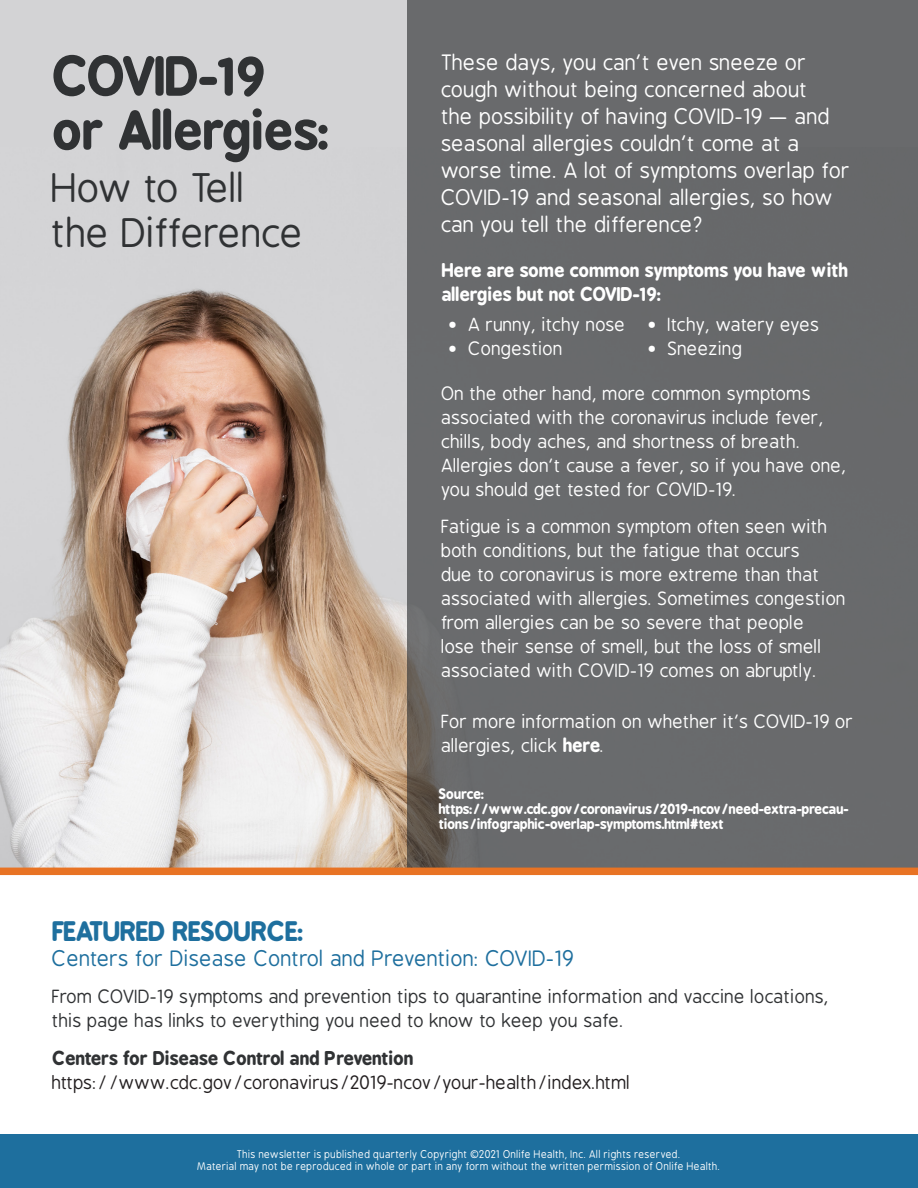
<style>
.page{position:relative;width:918px;height:1188px;background:#fff}
.page>*{position:absolute;margin:0;border:0;box-sizing:border-box;transform-origin:0 0}
.t1{font:700 51px/54px "B Preplay";letter-spacing:-.01em;color:#303234}
.t2{font:39px/45px "B Preplay";letter-spacing:-.01em;color:#303234}
.t3{font:700 25.5px "B Preplay";color:#1e6f9e}
.t4{font:21px/27px "B Preplay";color:#fff}
.t5{font:21px "B Preplay";color:#1e6f9e}
.t6{font:18px/24px "B Preplay";color:#fff}
.t7{font:18px/24px "B Preplay";color:#303234}
.t8{font:18px "B Preplay";color:#231f20}
.t9{font:700 18px/24px "B Preplay";color:#fff}
.t10{font:700 18px "B Preplay";color:#303234}
.t11{font:700 13.5px/15px "B Preplay";letter-spacing:-.01em;color:#fff}
.orange_paragraph_hea{font:10.5px/12px "B Preplay";letter-spacing:.025em;color:#fff;text-align:center;scale:.95 1}
.s1{font-weight:700}
</style>
<div class="page">
<div style="left:0;top:1134px;width:918px;height:54px;background:#1e6f9e"></div>
<div style="left:0;top:0;width:918px;height:868px;background:#d3d3d5"></div>
<img style="left:0;top:289px;width:407px;height:579px">
<div style="left:407px;top:0;width:511px;height:871px;background:#696a6c"></div>
<div style="left:0;top:868px;width:918px;height:7px;background:#e87324"></div>
<p class="t1" style="left:53px;top:50px;width:278px">COVID-19 or Allergies:</p>
<p class="t2" style="left:53px;top:166px;width:254px">How to Tell the Difference</p>
<p class="t4" style="left:442px;top:50px;width:411px">These days, you can’t even sneeze or cough without being concerned about<br>the possibility of having COVID-19 — and seasonal allergies couldn’t come at a worse time. A lot of symptoms overlap for COVID-19 and seasonal allergies, so how can you tell the difference?</p>
<p class="t9" style="left:442px;top:258px;width:408px">Here are some common symptoms you have with allergies but not COVID-19:</p>
<p class="t6" style="left:448px;top:314px;width:179px">• A runny, itchy nose</p>
<p class="t6" style="left:448px;top:338px;width:116px">• Congestion</p>
<p class="t6" style="left:648px;top:314px;width:174px">• Itchy, watery eyes</p>
<p class="t6" style="left:648px;top:338px;width:97px">• Sneezing</p>
<p class="t6" style="left:442px;top:382px;width:407px">On the other hand, more common symptoms associated with the coronavirus include fever, chills, body aches, and shortness of breath.<br>Allergies don’t cause a fever, so if you have one, you should get tested for COVID-19.</p>
<p class="t6" style="left:442px;top:516px;width:406px">Fatigue is a common symptom often seen with both conditions, but the fatigue that occurs<br>due to coronavirus is more extreme than that associated with allergies. Sometimes congestion from allergies can be so severe that people<br>lose their sense of smell, but the loss of smell associated with COVID-19 comes on abruptly.</p>
<p class="t6" style="left:442px;top:711px;width:414px">For more information on whether it’s COVID-19 or allergies, click <span class="s1">here</span>.</p>
<p class="t11" style="left:439px;top:787px;width:47px">Source:</p>
<p class="t11" style="left:439px;top:802px;width:411px">https://www.cdc.gov/coronavirus/2019-ncov/need-extra-precau&shy;tions/infographic-overlap-symptoms.html#text</p>
<p class="t3" style="left:53px;top:916px;width:252px">FEATURED RESOURCE:</p>
<p class="t5" style="left:53px;top:947px;width:524px">Centers for Disease Control and Prevention: COVID-19</p>
<p class="t7" style="left:53px;top:985px;width:778px">From COVID-19 symptoms and prevention tips to quarantine information and vaccine locations, this page has links to everything you need to know to keep you safe.</p>
<p class="t10" style="left:53px;top:1047px;width:362px">Centers for Disease Control and Prevention</p>
<p class="t8" style="left:53px;top:1073px;width:580px">https://www.cdc.gov/coronavirus/2019-ncov/your-health/index.html</p>
<p class="orange_paragraph_hea" style="left:198px;top:1149px;width:552px">This newsletter is published quarterly Copyright ©2021 Onlife Health, Inc. All rights reserved.<br>Material may not be reproduced in whole or part in any form without the written permission of Onlife Health.</p>
</div>
